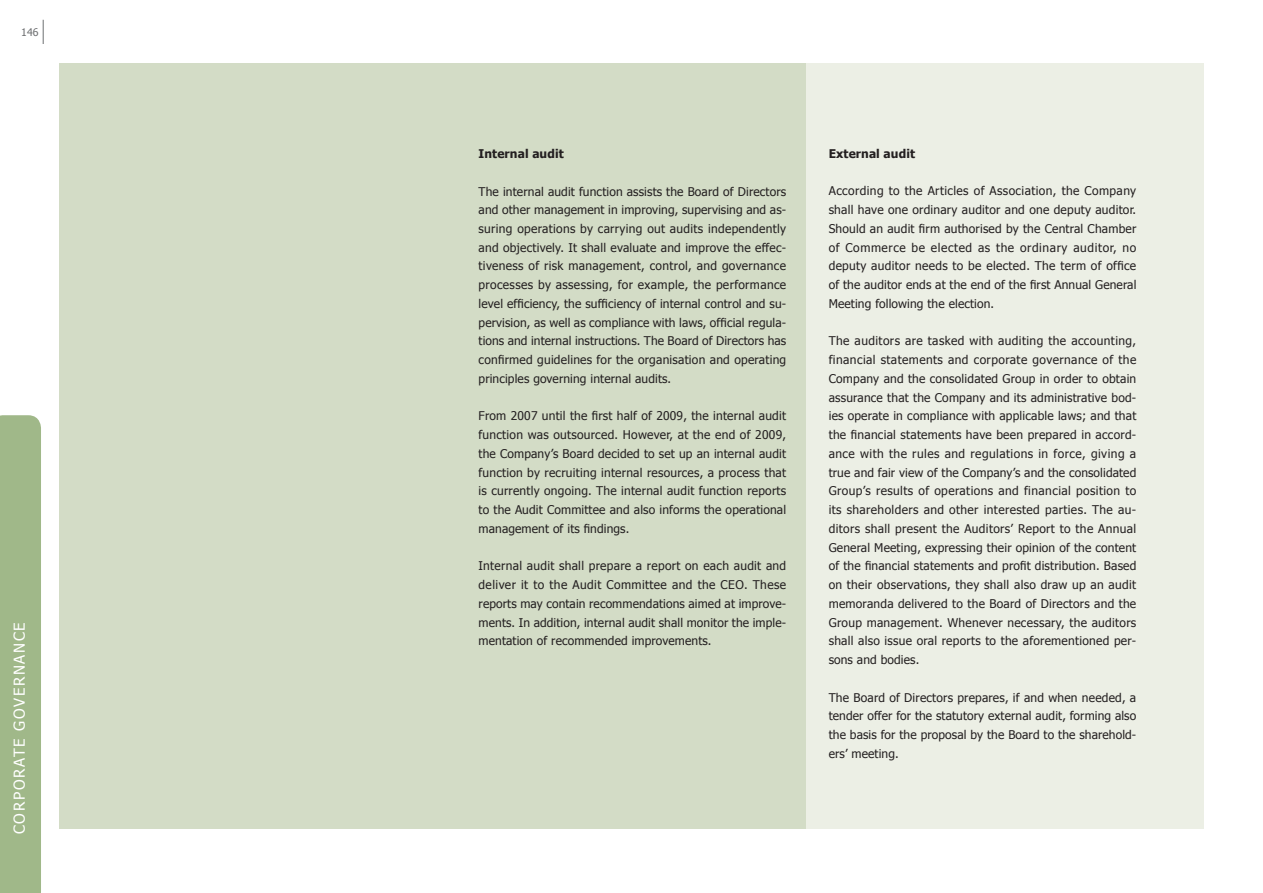
<style>
.page{position:relative;width:1263px;height:893px;background:#fff}
.page>*{position:absolute;margin:0;border:0;box-sizing:border-box;transform-origin:0 0}
.t1{font:15px "Tahoma";letter-spacing:.11em;color:#fff}
.t2{font:12px/18.8px "Tahoma";letter-spacing:.01em;color:#231f20;text-align:justify}
.t3{font:700 12px "Tahoma";letter-spacing:.01em;color:#231f20}
.t4{font:10.5px "Tahoma";color:#6d6f71}
</style>
<div class="page">
<svg style="left:43px;top:20px;width:1px;height:24px"></svg>
<div style="left:60px;top:64px;width:1143px;height:765px;background:#d3dcc6"></div>
<div style="left:806px;top:64px;width:397px;height:765px;background:#ecefe5"></div>
<div style="left:0;top:415px;width:41px;height:478px;background:#a0b889"></div>
<p class="t4" style="left:21px;top:26px;width:19px">146</p>
<p class="t1" style="left:10px;top:834px;width:214px;rotate:-90deg">CORPORATE GOVERNANCE</p>
<p class="t3" style="left:479px;top:146px;width:87px">Internal audit</p>
<p class="t2" style="left:479px;top:181px;width:309px">The internal audit function assists the Board of Directors and other management in improving, supervising and as&shy;suring operations by carrying out audits independently and objectively. It shall evaluate and improve the effec&shy;tiveness of risk management, control, and governance processes by assessing, for example, the performance level efficiency, the sufficiency of internal control and su&shy;pervision, as well as compliance with laws, official regula&shy;tions and internal instructions. The Board of Directors has confirmed guidelines for the organisation and operating principles governing internal audits.</p>
<p class="t2" style="left:479px;top:406px;width:309px">From 2007 until the first half of 2009, the internal audit function was outsourced. However, at the end of 2009, the Company’s Board decided to set up an internal audit function by recruiting internal resources, a process that is currently ongoing. The internal audit function reports to the Audit Committee and also informs the operational management of its findings.</p>
<p class="t2" style="left:479px;top:556px;width:309px">Internal audit shall prepare a report on each audit and deliver it to the Audit Committee and the CEO. These reports may contain recommendations aimed at improve&shy;ments. In addition, internal audit shall monitor the imple&shy;mentation of recommended improvements.</p>
<p class="t3" style="left:829px;top:146px;width:88px">External audit</p>
<p class="t2" style="left:829px;top:181px;width:309px">According to the Articles of Association, the Company shall have one ordinary auditor and one deputy auditor.<br>Should an audit firm authorised by the Central Chamber of Commerce be elected as the ordinary auditor, no deputy auditor needs to be elected. The term of office of the auditor ends at the end of the first Annual General Meeting following the election.</p>
<p class="t2" style="left:829px;top:331px;width:309px">The auditors are tasked with auditing the accounting, financial statements and corporate governance of the Company and the consolidated Group in order to obtain assurance that the Company and its administrative bod&shy;ies operate in compliance with applicable laws; and that the financial statements have been prepared in accord&shy;ance with the rules and regulations in force, giving a true and fair view of the Company’s and the consolidated Group’s results of operations and financial position to its shareholders and other interested parties. The au&shy;ditors shall present the Auditors’ Report to the Annual General Meeting, expressing their opinion of the content of the financial statements and profit distribution. Based on their observations, they shall also draw up an audit memoranda delivered to the Board of Directors and the Group management. Whenever necessary, the auditors shall also issue oral reports to the aforementioned per&shy;sons and bodies.</p>
<p class="t2" style="left:829px;top:687px;width:309px">The Board of Directors prepares, if and when needed, a tender offer for the statutory external audit, forming also the basis for the proposal by the Board to the sharehold&shy;ers’ meeting.</p>
</div>
